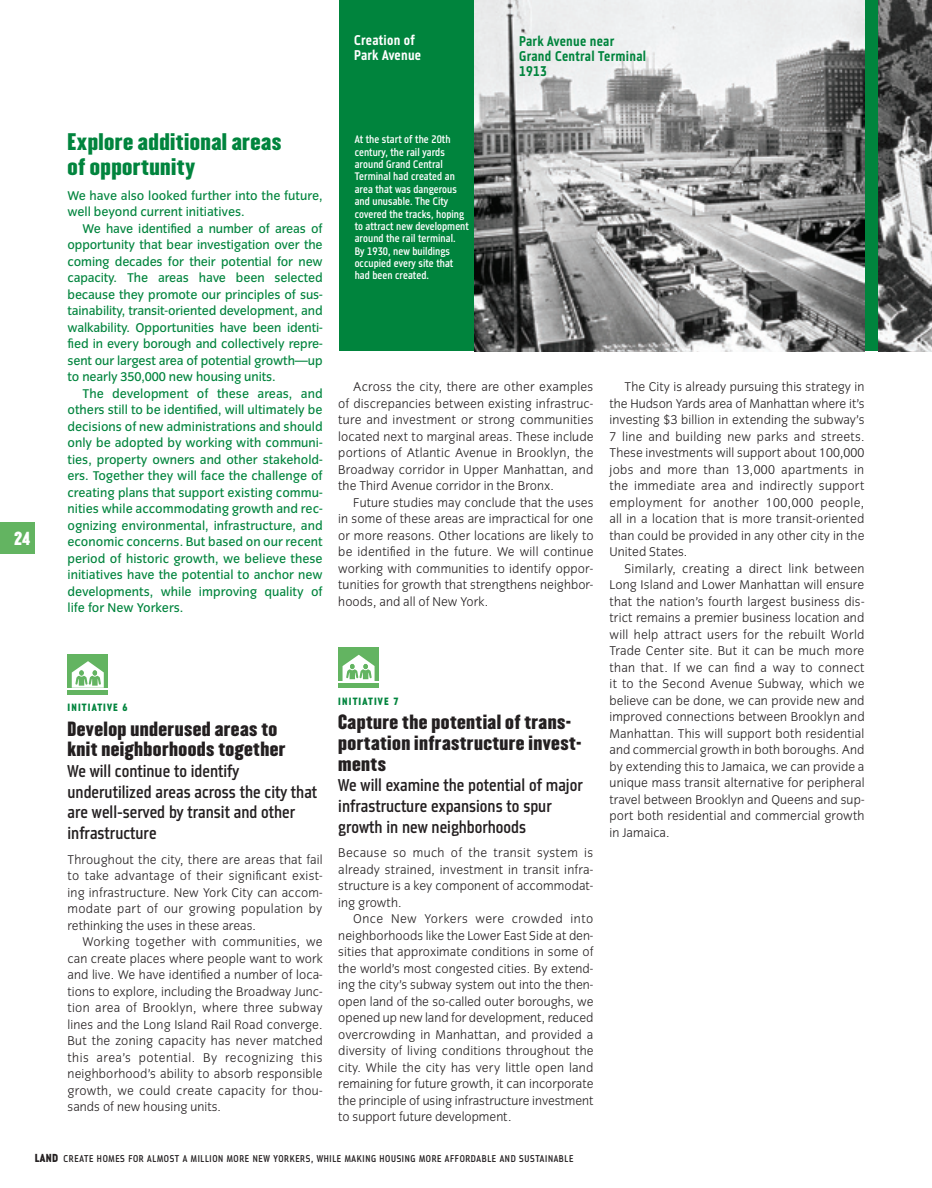
<style>
.page{position:relative;width:932px;height:1188px;background:#fff}
.page>*{position:absolute;margin:0;border:0;box-sizing:border-box;transform-origin:0 0}
.t1{font:21px/24.8px "Champion HTF Welterweight";letter-spacing:.02em;color:#00843d}
.t2{font:500 18.15px/20.5px "Metroflex Narrow";color:#231f20}
.t3{font:18px/20.7px "Champion HTF Welterweight";letter-spacing:.02em;color:#231f20}
.t4{font:16.5px "Champion HTF Welterweight";color:#fff}
.t5{font:700 15px/15px "Metroflex Narrow";letter-spacing:.015em;color:#00843d}
.t6{font:700 15px/15px "Metroflex Narrow";letter-spacing:.015em;color:#fff}
.t7{font:300 13.2px/16.5px "Congress Sans";letter-spacing:.005em;color:#231f20;text-align:justify}
.t8{font:13.2px/16.5px "Congress M Sans";color:#00843d;text-align:justify}
.t9{font:500 11.7px/12.3px "Metroflex Narrow";letter-spacing:.005em;color:#fff}
.t10{font:800 11.25px "Metroflex Narrow";letter-spacing:.1em;color:#00843d}
.t11{font:500 10.5px "Metroflex Narrow";letter-spacing:.06em;color:#231f20}
.s1{font-weight:800;font-size:12.3px}
</style>
<div class="page">
<div style="left:338px;top:0;width:594px;height:351px;background:#00843d"></div>
<img style="left:474px;top:0;width:390px;height:351px">
<img style="left:878px;top:0;width:54px;height:351px">
<div style="left:338px;top:648px;width:41px;height:40px;background:#63b461"></div>
<svg style="left:342px;top:655px;width:32px;height:26px"></svg>
<hr style="left:338px;top:681px;width:41px;height:2px;background:#fff">
<div style="left:68px;top:654px;width:40px;height:41px;background:#63b461"></div>
<svg style="left:72px;top:661px;width:32px;height:27px"></svg>
<hr style="left:68px;top:688px;width:40px;height:1px;background:#fff">
<div style="left:0;top:522px;width:35px;height:32px;background:#63b461"></div>
<p class="t6" style="left:354px;top:32px;width:68px">Creation of<br>Park Avenue</p>
<p class="t5" style="left:519px;top:33px;width:128px">Park Avenue near<br>Grand Central Terminal<br>1913</p>
<p class="t4" style="left:14px;top:527px;width:18px">24</p>
<h1 class="t1" style="left:68px;top:130px;width:215px">Explore additional areas of opportunity</h1>
<p class="t8" style="left:68px;top:187px;width:256px">We have also looked further into the future, well beyond current initiatives.</p>
<p class="t8" style="left:68px;top:220px;width:257px;text-indent:15px">We have identified a number of areas of opportunity that bear investigation over the coming decades for their potential for new capacity. The areas have been selected because they promote our principles of sus&shy;tainability, transit-oriented development, and walkability. Opportunities have been identi&shy;fied in every borough and collectively repre&shy;sent our largest area of potential growth—up to nearly 350,000 new housing units.</p>
<p class="t8" style="left:68px;top:385px;width:257px;text-indent:15px">The development of these areas, and others still to be identified, will ultimately be decisions of new administrations and should only be adopted by working with communi&shy;ties, property owners and other stakehold&shy;ers. Together they will face the challenge of creating plans that support existing commu&shy;nities while accommodating growth and rec&shy;ognizing environmental, infrastructure, and economic concerns. But based on our recent period of historic growth, we believe these initiatives have the potential to anchor new developments, while improving quality of life for New Yorkers.</p>
<p class="t9" style="left:354px;top:133px;width:116px">At the start of the 20th century, the rail yards around Grand Central<br>Terminal had created an area that was dangerous and unusable. The City covered the tracks, hoping to attract new development around the rail terminal.<br>By 1930, new buildings occupied every site that had been created.</p>
<p class="t7" style="left:338px;top:379px;width:257px;text-indent:15px">Across the city, there are other examples of discrepancies between existing infrastruc&shy;ture and investment or strong communities located next to marginal areas. These include portions of Atlantic Avenue in Brooklyn, the Broadway corridor in Upper Manhattan, and the Third Avenue corridor in the Bronx.</p>
<p class="t7" style="left:338px;top:494px;width:257px;text-indent:15px">Future studies may conclude that the uses in some of these areas are impractical for one or more reasons. Other locations are likely to be identified in the future. We will continue working with communities to identify oppor&shy;tunities for growth that strengthens neighbor&shy;hoods, and all of New York.</p>
<p class="t10" style="left:338px;top:694px;width:62px">INITIATIVE 7</p>
<h3 class="t3" style="left:338px;top:712px;width:245px">Capture the potential of trans&shy;portation infrastructure invest&shy;ments</h3>
<h2 class="t2" style="left:338px;top:774px;width:246px">We will examine the potential of major infrastructure expansions to spur growth in new neighborhoods</h2>
<p class="t7" style="left:338px;top:845px;width:257px">Because so much of the transit system is already strained, investment in transit infra&shy;structure is a key component of accommodat&shy;ing growth.</p>
<p class="t7" style="left:338px;top:911px;width:257px;text-indent:15px">Once New Yorkers were crowded into neighborhoods like the Lower East Side at den&shy;sities that approximate conditions in some of the world’s most congested cities. By extend&shy;ing the city’s subway system out into the then&shy;open land of the so-called outer boroughs, we opened up new land for development, reduced overcrowding in Manhattan, and provided a diversity of living conditions throughout the city. While the city has very little open land remaining for future growth, it can incorporate the principle of using infrastructure investment to support future development.</p>
<p class="t10" style="left:68px;top:701px;width:62px">INITIATIVE 6</p>
<h3 class="t3" style="left:68px;top:719px;width:219px">Develop underused areas to knit neighborhoods together</h3>
<h2 class="t2" style="left:68px;top:760px;width:251px">We will continue to identify underutilized areas across the city that are well-served by transit and other infrastructure</h2>
<p class="t7" style="left:68px;top:851px;width:257px">Throughout the city, there are areas that fail to take advantage of their significant exist&shy;ing infrastructure. New York City can accom&shy;modate part of our growing population by rethinking the uses in these areas.</p>
<p class="t7" style="left:68px;top:934px;width:257px;text-indent:15px">Working together with communities, we can create places where people want to work and live. We have identified a number of loca&shy;tions to explore, including the Broadway Junc&shy;tion area of Brooklyn, where three subway lines and the Long Island Rail Road converge.<br>But the zoning capacity has never matched this area’s potential. By recognizing this neighborhood’s ability to absorb responsible growth, we could create capacity for thou&shy;sands of new housing units.</p>
<p class="t11" style="left:35px;top:1152px;width:540px"><span class="s1">LAND</span> CREATE HOMES FOR ALMOST A MILLION MORE NEW YORKERS, WHILE MAKING HOUSING MORE AFFORDABLE AND SUSTAINABLE</p>
<p class="t7" style="left:609px;top:379px;width:256px;text-indent:15px">The City is already pursuing this strategy in the Hudson Yards area of Manhattan where it’s investing $3 billion in extending the subway’s 7 line and building new parks and streets.<br>These investments will support about 100,000 jobs and more than 13,000 apartments in the immediate area and indirectly support employment for another 100,000 people, all in a location that is more transit-oriented than could be provided in any other city in the United States.</p>
<p class="t7" style="left:609px;top:560px;width:256px;text-indent:15px">Similarly, creating a direct link between Long Island and Lower Manhattan will ensure that the nation’s fourth largest business dis&shy;trict remains a premier business location and will help attract users for the rebuilt World Trade Center site. But it can be much more than that. If we can find a way to connect it to the Second Avenue Subway, which we believe can be done, we can provide new and improved connections between Brooklyn and Manhattan. This will support both residential and commercial growth in both boroughs. And by extending this to Jamaica, we can provide a unique mass transit alternative for peripheral travel between Brooklyn and Queens and sup&shy;port both residential and commercial growth in Jamaica.</p>
</div>
